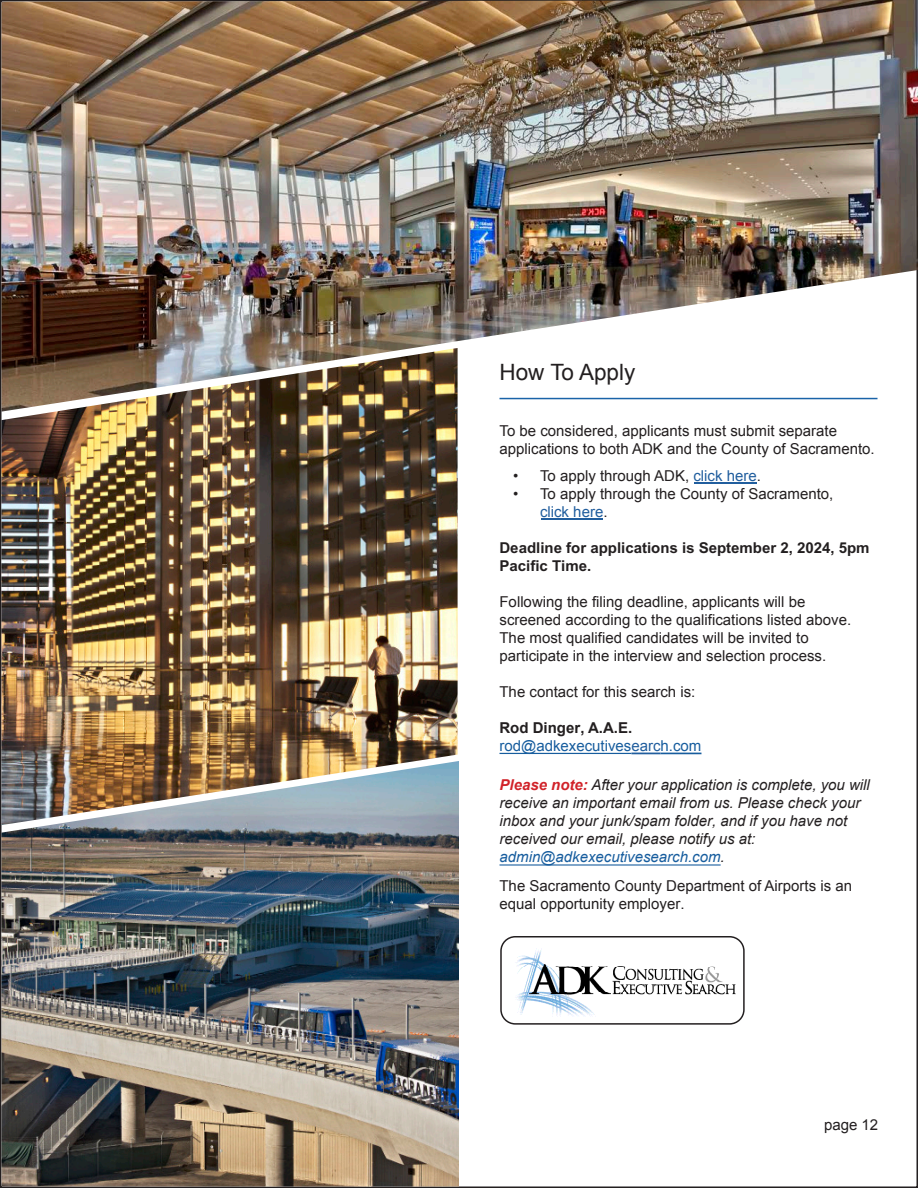
<style>
.page{position:relative;width:918px;height:1188px;background:#fff}
.page>*{position:absolute;margin:0;border:0;box-sizing:border-box;transform-origin:0 0}
.t1{font:22.5px "Arial";color:#231f20}
.t2{font:15px/18px "Arial";color:#231f20}
.t3{font:italic 15px/18px "Arial";color:#231f20}
.t4{font:700 15px/18px "Arial";color:#231f20}
.t5{font:15px/18px "Arial";color:#175d9e}
.s1{color:#215e9e}
.s2{font-weight:700;color:#231f20}
.s3{font-weight:700;color:#d1232a}
.s4{color:#175d9e}
</style>
<div class="page">
<img style="left:2px;top:0;width:916px;height:412px">
<img style="left:2px;top:348px;width:456px;height:413px">
<img style="left:2px;top:761px;width:457px;height:425px">
<img style="left:517px;top:950px;width:218px;height:66px">
<div style="left:500px;top:936px;width:245px;height:89px;border:2px solid #231f20;border-radius:14px"></div>
<hr style="left:500px;top:398px;width:378px;height:1px;background:#1a63a8">
<hr style="left:499px;top:753px;width:132px;height:1px;background:#175d9e">
<hr style="left:631px;top:753px;width:30px;height:1px;background:#215e9e">
<hr style="left:661px;top:753px;width:40px;height:1px;background:#175d9e">
<hr style="left:500px;top:864px;width:221px;height:2px;background:#175d9e">
<hr style="left:694px;top:483px;width:62px;height:1px;background:#215e9e">
<hr style="left:541px;top:519px;width:62px;height:1px;background:#215e9e">
<p class="t1" style="left:500px;top:357px;width:137px">How To Apply</p>
<p class="t2" style="left:500px;top:422px;width:377px">To be considered, applicants must submit separate applications to both ADK and the County of Sacramento.</p>
<p class="t2" style="left:513px;top:467px;width:249px">• To apply through ADK, <span class="s1">click here</span>.</p>
<p class="t2" style="left:540px;top:485px;width:295px;text-indent:-27px">• To apply through the County of Sacramento, <span class="s1">click here</span>.</p>
<p class="t4" style="left:500px;top:539px;width:372px">Deadline for applications is September 2, 2024, 5pm<br>Pacific Time.</p>
<p class="t2" style="left:500px;top:593px;width:353px">Following the filing deadline, applicants will be screened according to the qualifications listed above.<br>The most qualified candidates will be invited to participate in the interview and selection process.</p>
<p class="t2" style="left:500px;top:683px;width:197px">The contact for this search is:</p>
<p class="t5" style="left:500px;top:719px;width:203px"><span class="s2">Rod Dinger, A.A.E. </span>rod@adkexecutives<span class="s1">earc</span>h.com</p>
<p class="t3" style="left:500px;top:776px;width:372px"><span class="s3">Please note:</span> After your application is complete, you will receive an important email from us. Please check your inbox and your junk/spam folder, and if you have not received our email, please notify us at: <span class="s4">admin@adkexecutivesearch.com</span>.</p>
<p class="t2" style="left:500px;top:877px;width:354px">The Sacramento County Department of Airports is an equal opportunity employer.</p>
<p class="t2" style="left:824px;top:1116px;width:56px">page 12</p>
</div>
